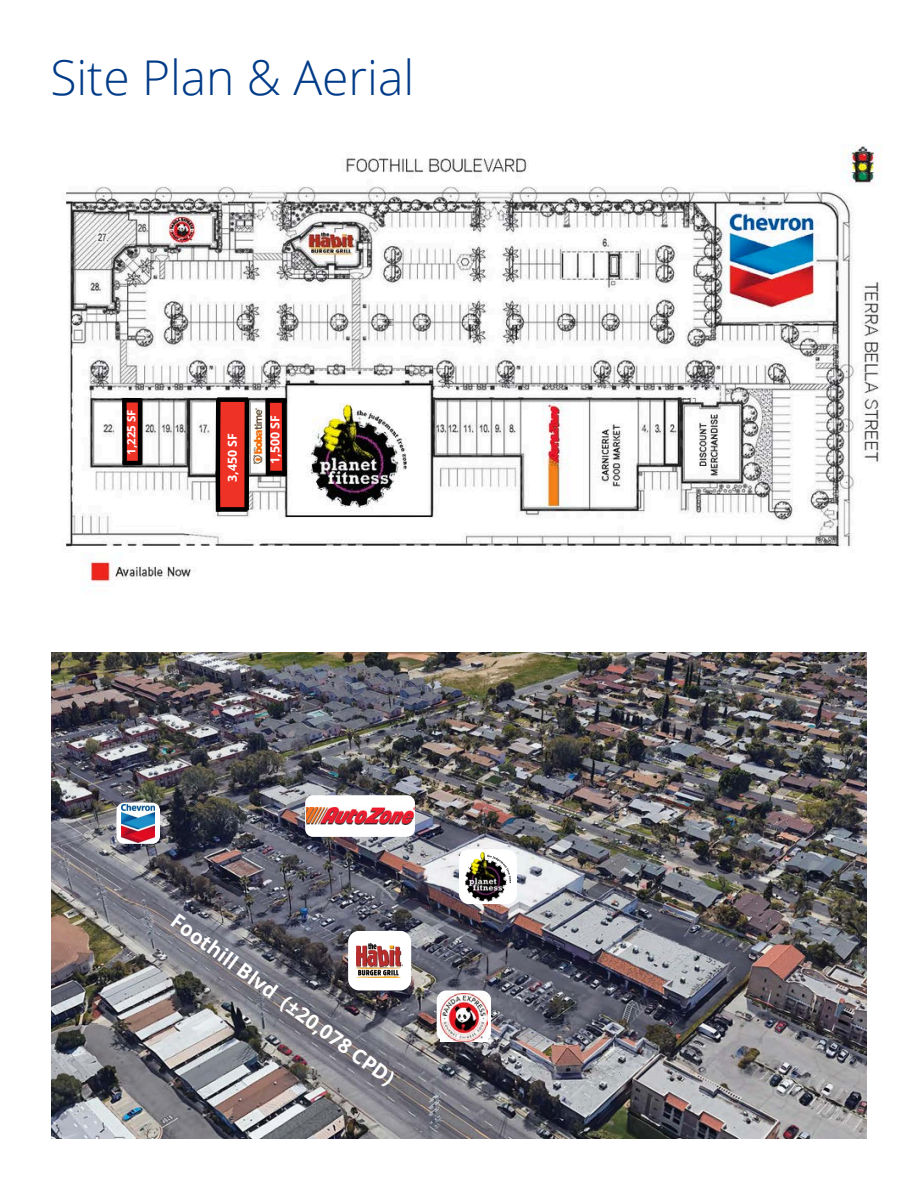
<style>
.page{position:relative;width:918px;height:1188px;background:#fff}
.page>*{position:absolute;margin:0;border:0;box-sizing:border-box;transform-origin:0 0}
.t1{font:300 48px "Open Sans";color:#003b88}
.t2{font:700 20.25px "Open Sans";color:#fff}
.t3{font:700 12.45px "Open Sans";color:#fff}
.t4{font:700 11.4px "Open Sans";color:#fff}
</style>
<div class="page">
<img style="left:65px;top:145px;width:817px;height:442px">
<svg style="left:469px;top:324px;width:2px;height:15px"></svg>
<svg style="left:516px;top:325px;width:1px;height:15px"></svg>
<img style="left:51px;top:653px;width:816px;height:486px">
<div style="left:305px;top:795px;width:110px;height:42px;background:#fff;border-radius:8px"></div>
<img style="left:306px;top:808px;width:108px;height:16px">
<div style="left:459px;top:849px;width:58px;height:55px;background:#fff;border-radius:10px"></div>
<img style="left:466px;top:853px;width:45px;height:48px">
<div style="left:437px;top:990px;width:54px;height:52px;background:#fff;border-radius:10px"></div>
<img style="left:440px;top:994px;width:47px;height:47px">
<div style="left:348px;top:931px;width:63px;height:59px;background:#fff;border-radius:11px"></div>
<img style="left:357px;top:944px;width:46px;height:34px">
<svg style="left:116px;top:803px;width:44px;height:41px"></svg>
<img style="left:122px;top:805px;width:32px;height:37px">
<img style="left:253px;top:407px;width:12px;height:58px">
<div style="left:219px;top:401px;width:27px;height:108px;background:#ef3226"></div>
<div style="left:216px;top:400px;width:5px;height:75px;background:#000"></div>
<hr style="left:216px;top:471px;width:4px;height:41px;background:#000">
<div style="left:216px;top:507px;width:31px;height:5px;background:#000"></div>
<div style="left:244px;top:399px;width:5px;height:111px;background:#000"></div>
<div style="left:217px;top:397px;width:31px;height:5px;background:#000"></div>
<div style="left:269px;top:401px;width:14px;height:71px;background:#ef3226"></div>
<div style="left:265px;top:400px;width:5px;height:76px;background:#000"></div>
<div style="left:282px;top:400px;width:5px;height:76px;background:#000"></div>
<div style="left:266px;top:398px;width:21px;height:5px;background:#000"></div>
<hr style="left:266px;top:471px;width:21px;height:4px;background:#000">
<div style="left:125px;top:400px;width:16px;height:64px;background:#ef3226"></div>
<div style="left:122px;top:398px;width:5px;height:66px;background:#000"></div>
<hr style="left:123px;top:398px;width:19px;height:4px;background:#000">
<hr style="left:138px;top:399px;width:4px;height:65px;background:#000">
<hr style="left:122px;top:461px;width:20px;height:4px;background:#000">
<p class="t1" style="left:50px;top:44px;width:365px">Site Plan &amp; Aerial</p>
<p class="t4" style="left:123px;top:455px;width:47px;rotate:-90deg">1,225 SF</p>
<h2 class="t3" style="left:224px;top:482px;width:50px;rotate:-90deg">3,450 SF</h2>
<p class="t3" style="left:266px;top:464px;width:50px;rotate:-90deg">1,500 SF</p>
<p class="t2" style="left:183px;top:906px;width:274px;rotate:37deg">Foothill Blvd (±20,078 CPD)</p>
</div>
